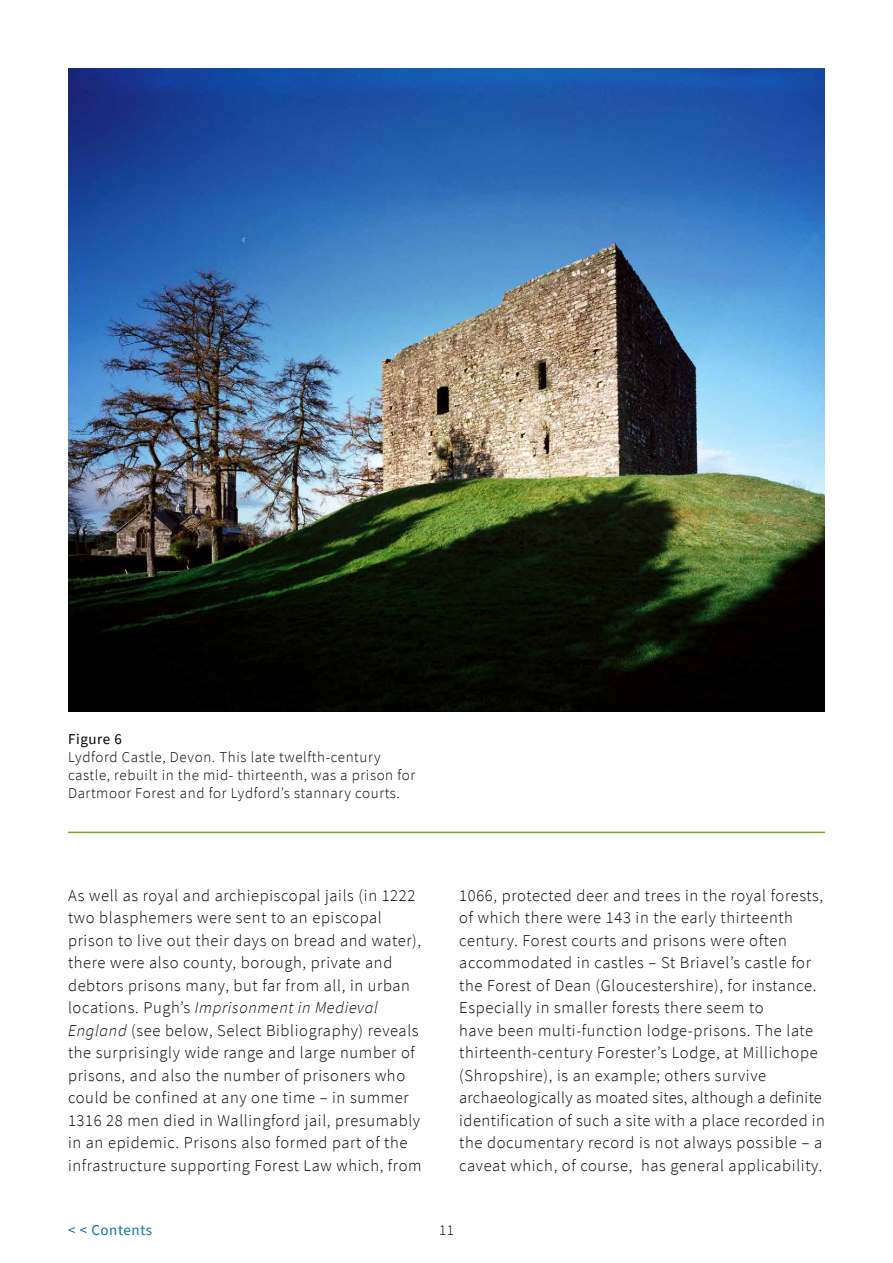
<style>
.page{position:relative;width:893px;height:1263px;background:#fff}
.page>*{position:absolute;margin:0;border:0;box-sizing:border-box;transform-origin:0 0}
.Body_text{font:300 16.5px/22.5px "Source Sans Pro";letter-spacing:.04em;color:#000}
.IMAGE_text{font:300 15px/18px "Source Sans Pro";letter-spacing:.04em;color:#000}
.t1{font:15px "Source Sans Pro";letter-spacing:.04em;color:#0075a7}
.IMAGE_heading{font:15px "Source Sans Pro";letter-spacing:.04em;color:#000}
.s1{font-style:italic}
</style>
<div class="page">
<hr style="left:68px;top:832px;width:757px;height:1px;background:#79a629">
<img style="left:68px;top:68px;width:757px;height:643px">
<p class="IMAGE_heading" style="left:68px;top:729px;width:55px">Figure 6</p>
<p class="IMAGE_text" style="left:68px;top:748px;width:349px">Lydford Castle, Devon. This late twelfth-century castle, rebuilt in the mid- thirteenth, was a prison for<br>Dartmoor Forest and for Lydford’s stannary courts.</p>
<p class="Body_text" style="left:68px;top:884px;width:355px">As well as royal and archiepiscopal jails (in 1222 two blasphemers were sent to an episcopal prison to live out their days on bread and water), there were also county, borough, private and debtors prisons many, but far from all, in urban locations. Pugh’s <span class="s1">Imprisonment in Medieval England</span> (see below, Select Bibliography) reveals the surprisingly wide range and large number of prisons, and also the number of prisoners who could be confined at any one time – in summer 1316 28 men died in Wallingford jail, presumably in an epidemic. Prisons also formed part of the infrastructure supporting Forest Law which, from</p>
<p class="Body_text" style="left:459px;top:884px;width:367px">1066, protected deer and trees in the royal forests, of which there were 143 in the early thirteenth century. Forest courts and prisons were often accommodated in castles – St Briavel’s castle for the Forest of Dean (Gloucestershire), for instance.<br>Especially in smaller forests there seem to<br>have been multi-function lodge-prisons. The late thirteenth-century Forester’s Lodge, at Millichope (Shropshire), is an example; others survive archaeologically as moated sites, although a definite identification of such a site with a place recorded in the documentary record is not always possible – a caveat which, of course, has general applicability.</p>
<p class="t1" style="left:68px;top:1220px;width:86px">&lt; &lt; Contents</p>
<p class="IMAGE_text" style="left:439px;top:1220px;width:16px">11</p>
</div>
